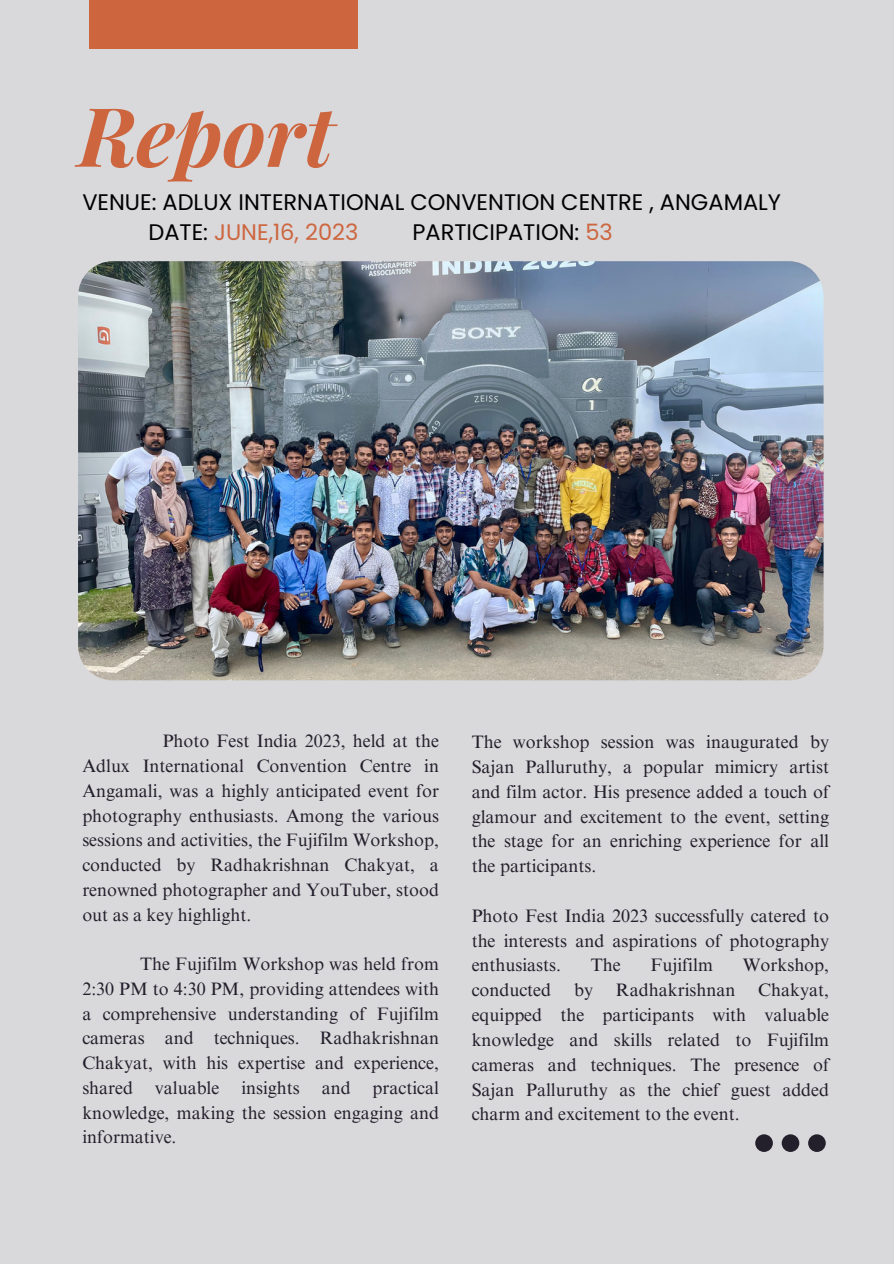
<style>
.page{position:relative;width:894px;height:1264px;background:#fff}
.page>*{position:absolute;margin:0;border:0;box-sizing:border-box;transform-origin:0 0}
.t1{font:italic 700 82.05px "Playfair Display";color:#cd663f}
.t2{font:22.5px/30.3px "Poppins";color:#000}
.t3{font:18px/24.8px "Times NRMT Pro";color:#231f2b;text-align:justify}
.s1{color:#cd663f}
</style>
<div class="page">
<div style="left:0;top:0;width:893px;height:1263px;background:#d9d8db"></div>
<div style="left:89px;top:0;width:268px;height:48px;background:#cd663f"></div>
<img style="left:78px;top:261px;width:745px;height:419px;border-radius:35px">
<svg style="left:755px;top:1134px;width:70px;height:17px"></svg>
<p class="t1" style="left:78px;top:78px;width:257px">Report</p>
<p class="t2" style="left:148px;top:187px;width:634px;text-indent:-66px">VENUE: ADLUX INTERNATIONAL CONVENTION CENTRE , ANGAMALY<br>DATE: <span class="s1">JUNE,16, 2023</span></p>
<p class="t2" style="left:412px;top:217px;width:202px">PARTICIPATION: <span class="s1">53</span></p>
<h2 class="t3" style="left:82px;top:731px;width:358px;text-indent:80px">Photo Fest India 2023, held at the Adlux International Convention Centre in Angamali, was a highly anticipated event for photography enthusiasts. Among the various sessions and activities, the Fujifilm Workshop, conducted by Radhakrishnan Chakyat, a renowned photographer and YouTuber, stood out as a key highlight.</h2>
<p class="t3" style="left:82px;top:953px;width:358px;text-indent:58px">The Fujifilm Workshop was held from 2:30 PM to 4:30 PM, providing attendees with a comprehensive understanding of Fujifilm cameras and techniques. Radhakrishnan Chakyat, with his expertise and experience, shared valuable insights and practical knowledge, making the session engaging and informative.</p>
<p class="t3" style="left:471px;top:731px;width:359px">The workshop session was inaugurated by Sajan Palluruthy, a popular mimicry artist and film actor. His presence added a touch of glamour and excitement to the event, setting the stage for an enriching experience for all the participants.</p>
<p class="t3" style="left:471px;top:905px;width:359px">Photo Fest India 2023 successfully catered to the interests and aspirations of photography enthusiasts.</p>
<p class="t3" style="left:590px;top:955px;width:31px">The</p>
<p class="t3" style="left:650px;top:955px;width:64px">Fujifilm</p>
<p class="t3" style="left:742px;top:955px;width:88px">Workshop,</p>
<p class="t3" style="left:471px;top:980px;width:81px">conducted</p>
<p class="t3" style="left:574px;top:980px;width:20px">by</p>
<p class="t3" style="left:615px;top:980px;width:121px">Radhakrishnan</p>
<p class="t3" style="left:471px;top:980px;width:359px;text-indent:286px">Chakyat, equipped the participants with valuable knowledge and skills related to Fujifilm cameras and techniques. The presence of Sajan Palluruthy as the chief guest added charm and excitement to the event.</p>
</div>
